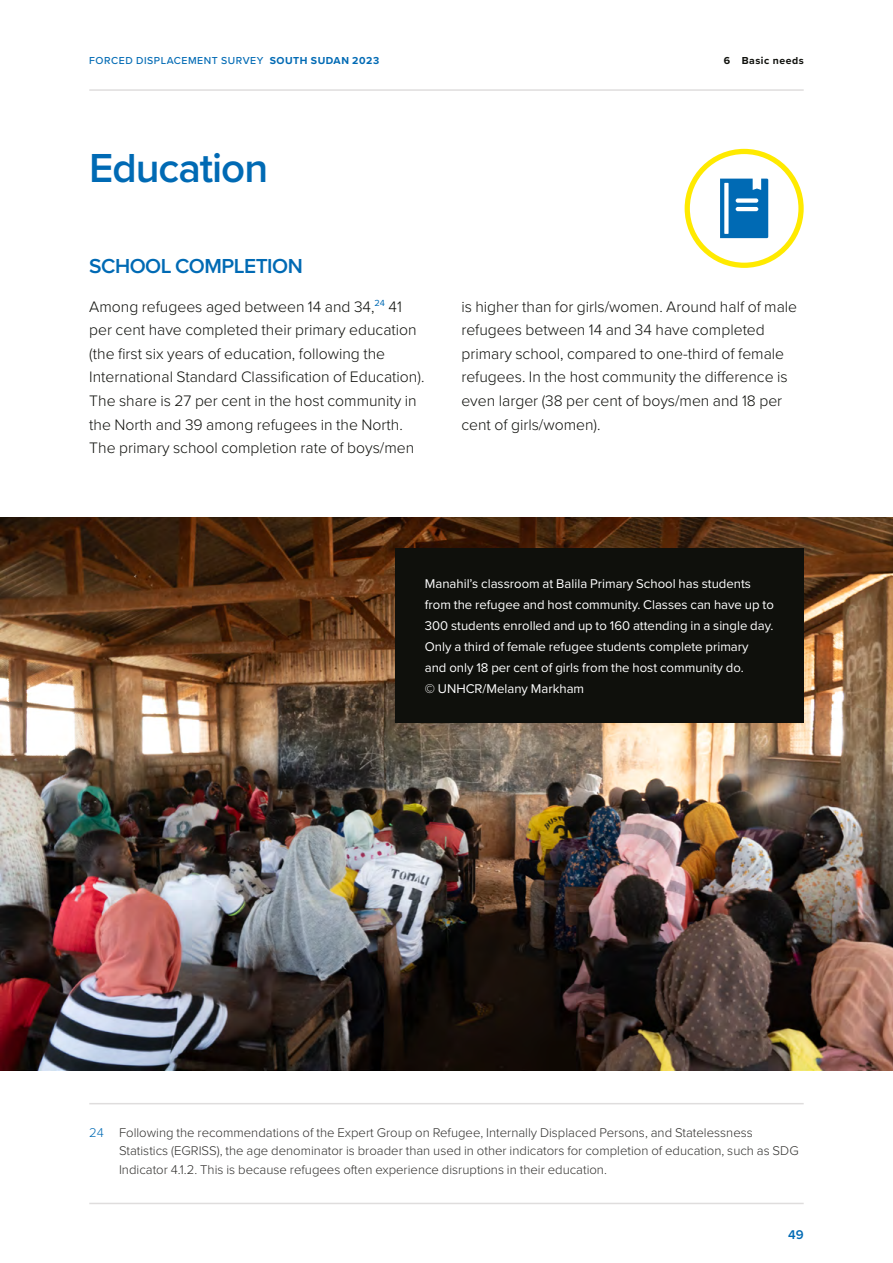
<style>
.page{position:relative;width:893px;height:1263px;background:#fff}
.page>*{position:absolute;margin:0;border:0;box-sizing:border-box;transform-origin:0 0}
.t1{font:600 42px "Proxima Nova";letter-spacing:-.025em;color:#006ab4}
.t2{font:600 21px "Proxima Nova";letter-spacing:-.025em;color:#006ab4}
.t3{font:300 15.75px/23.7px "Proxima Nova";color:#0f100c}
.t4{font:300 13.2px/18.3px "Proxima Nova";color:#32312f}
.t5{font:13.2px/21px "Proxima Nova";color:#fff}
.t6{font:600 13.2px "Proxima Nova";color:#006ab4}
.t7{font:500 10.5px "Proxima Nova";letter-spacing:.05em;color:#006ab4}
.t8{font:700 10.5px "Proxima Nova";letter-spacing:.05em;color:#0f100c}
.t9{font:700 10.5px "Proxima Nova";letter-spacing:.05em;color:#006ab4}
.s1{font-weight:700}
.s2{color:#006ab4}
</style>
<div class="page">
<hr style="left:89px;top:1103px;width:715px;height:1px;background:#dfdddd">
<div style="left:685px;top:149px;width:119px;height:119px;border:5px solid #ffea00;border-radius:50%"></div>
<svg style="left:720px;top:179px;width:48px;height:59px;background:#2c83c0"></svg>
<img style="left:0;top:518px;width:893px;height:553px">
<div style="left:395px;top:548px;width:409px;height:153px;background:#0f100c"></div>
<div style="left:395px;top:653px;width:409px;height:69px;background:#0f100c"></div>
<hr style="left:89px;top:1203px;width:715px;height:1px;background:#dfdddd">
<hr style="left:89px;top:89px;width:715px;height:2px;background:#dfdddd">
<p class="t7" style="left:89px;top:53px;width:196px">FORCED DISPLACEMENT SURVEY <span class="s1">South</span></p>
<p class="t9" style="left:311px;top:53px;width:16px">Sudan</p>
<p class="t9" style="left:352px;top:53px;width:28px">2023</p>
<p class="t8" style="left:724px;top:53px;width:81px">6 Basic needs</p>
<h1 class="t1" style="left:89px;top:137px;width:180px">Education</h1>
<h2 class="t2" style="left:89px;top:250px;width:215px">SCHOOL COMPLETION</h2>
<p class="t3" style="left:89px;top:294px;width:337px">Among refugees aged between 14 and 34,<sup>24</sup> 41 per cent have completed their primary education (the first six years of education, following the International Standard Classification of Education).<br>The share is 27 per cent in the host community in the North and 39 among refugees in the North.<br>The primary school completion rate of boys/men</p>
<p class="t3" style="left:461px;top:294px;width:337px">is higher than for girls/women. Around half of male refugees between 14 and 34 have completed primary school, compared to one-third of female refugees. In the host community the difference is even larger (38 per cent of boys/men and 18 per cent of girls/women).</p>
<p class="t5" style="left:425px;top:572px;width:351px">Manahil’s classroom at Balila Primary School has students from the refugee and host community. Classes can have up to 300 students enrolled and up to 160 attending in a single day.<br>Only a third of female refugee students complete primary<br>and only 18 per cent of girls from the host community do.<br>© UNHCR/Melany Markham</p>
<p class="t4" style="left:119px;top:1123px;width:681px;text-indent:-30px"><span class="s2">24</span> Following the recommendations of the Expert Group on Refugee, Internally Displaced Persons, and Statelessness<br>Statistics (EGRISS), the age denominator is broader than used in other indicators for completion of education, such as SDG<br>Indicator 4.1.2. This is because refugees often experience disruptions in their education.</p>
<p class="t6" style="left:788px;top:1224px;width:17px">49</p>
</div>
